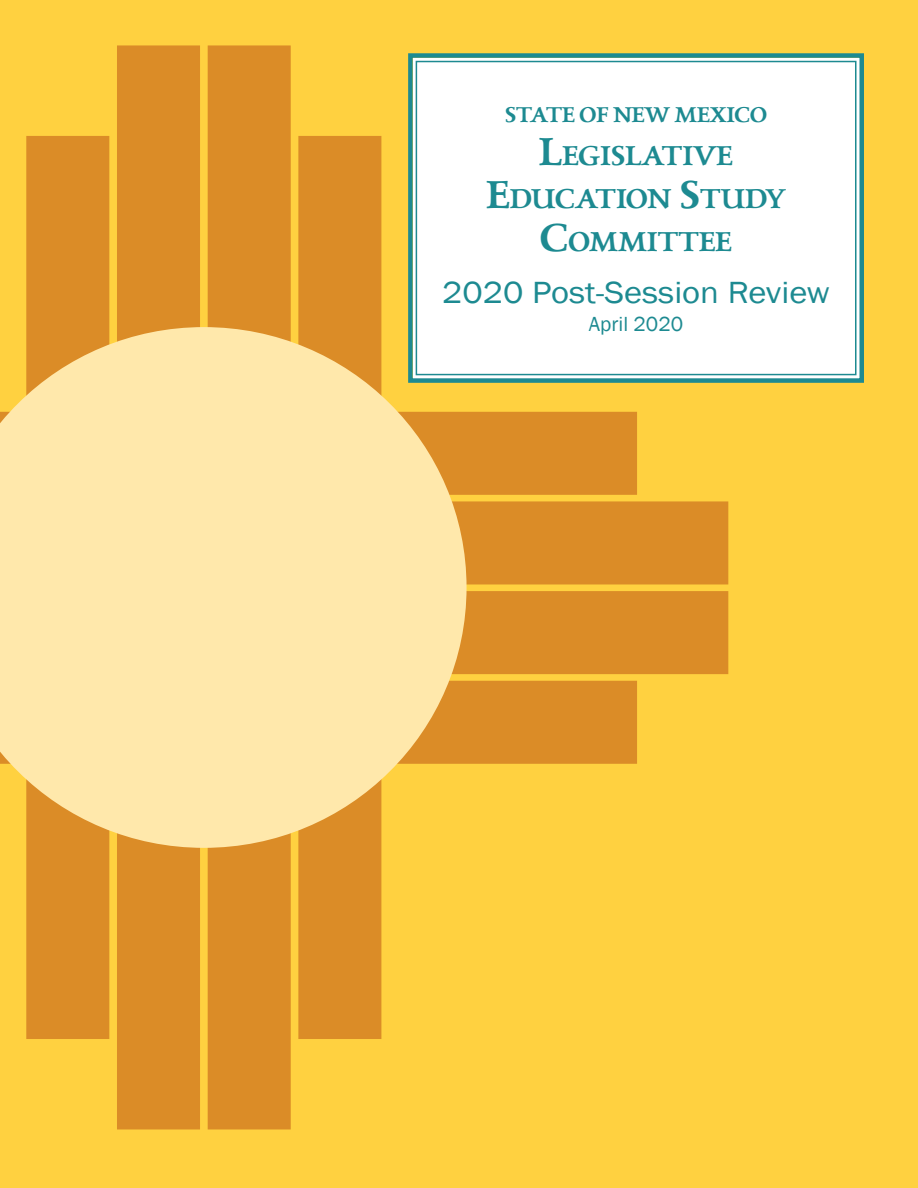
<style>
.page{position:relative;width:918px;height:1188px;background:#ffd140}
.page>*{position:absolute;margin:0;border:0;box-sizing:border-box;transform-origin:0 0}
.t1{font:31.5px "Franklin Gothic";color:#1d8a91;scale:1.1 1}
.t2{font:700 26.85px "Carrig";color:#1d8a91}
.t3{font:700 21px "Carrig";color:#1d8a91}
.t4{font:21px "Franklin Gothic";color:#1d8a91}
.s1{font-size:38.25px}
</style>
<div class="page">
<div style="left:0;top:681px;width:637px;height:83px;background:#db8c27"></div>
<div style="left:0;top:412px;width:637px;height:83px;background:#db8c27"></div>
<div style="left:0;top:501px;width:728px;height:83px;background:#db8c27"></div>
<div style="left:0;top:591px;width:728px;height:83px;background:#db8c27"></div>
<div style="left:26px;top:136px;width:83px;height:903px;background:#db8c27"></div>
<div style="left:298px;top:136px;width:83px;height:903px;background:#db8c27"></div>
<div style="left:208px;top:45px;width:83px;height:1084px;background:#db8c27"></div>
<div style="left:117px;top:45px;width:83px;height:1084px;background:#db8c27"></div>
<svg style="left:0;top:327px;width:467px;height:521px;fill:#ffe8ab"></svg>
<svg style="left:406px;top:53px;width:458px;height:332px;background:#f3f8f6"></svg>
<div style="left:416px;top:61px;width:441px;height:314px;border:2px solid #1d8a91"></div>
<p class="t3" style="left:505px;top:102px;width:264px">STATE OF NEW MEXICO</p>
<p class="t2" style="left:539px;top:140px;width:78px"><span class="s1">L</span>EGISLATI</p>
<p class="t2" style="left:694px;top:140px;width:40px">VE</p>
<p class="t2" style="left:486px;top:183px;width:90px"><span class="s1">E</span>DUCATION</p>
<p class="t2" style="left:680px;top:183px;width:107px"><span class="s1">S</span>TUDY</p>
<p class="t2" style="left:540px;top:226px;width:50px"><span class="s1">C</span>OMMITTEE</p>
<p class="t1" style="left:442px;top:273px;width:354px">2020 Post-Session Review</p>
<p class="t4" style="left:589px;top:311px;width:96px">April 2020</p>
</div>
